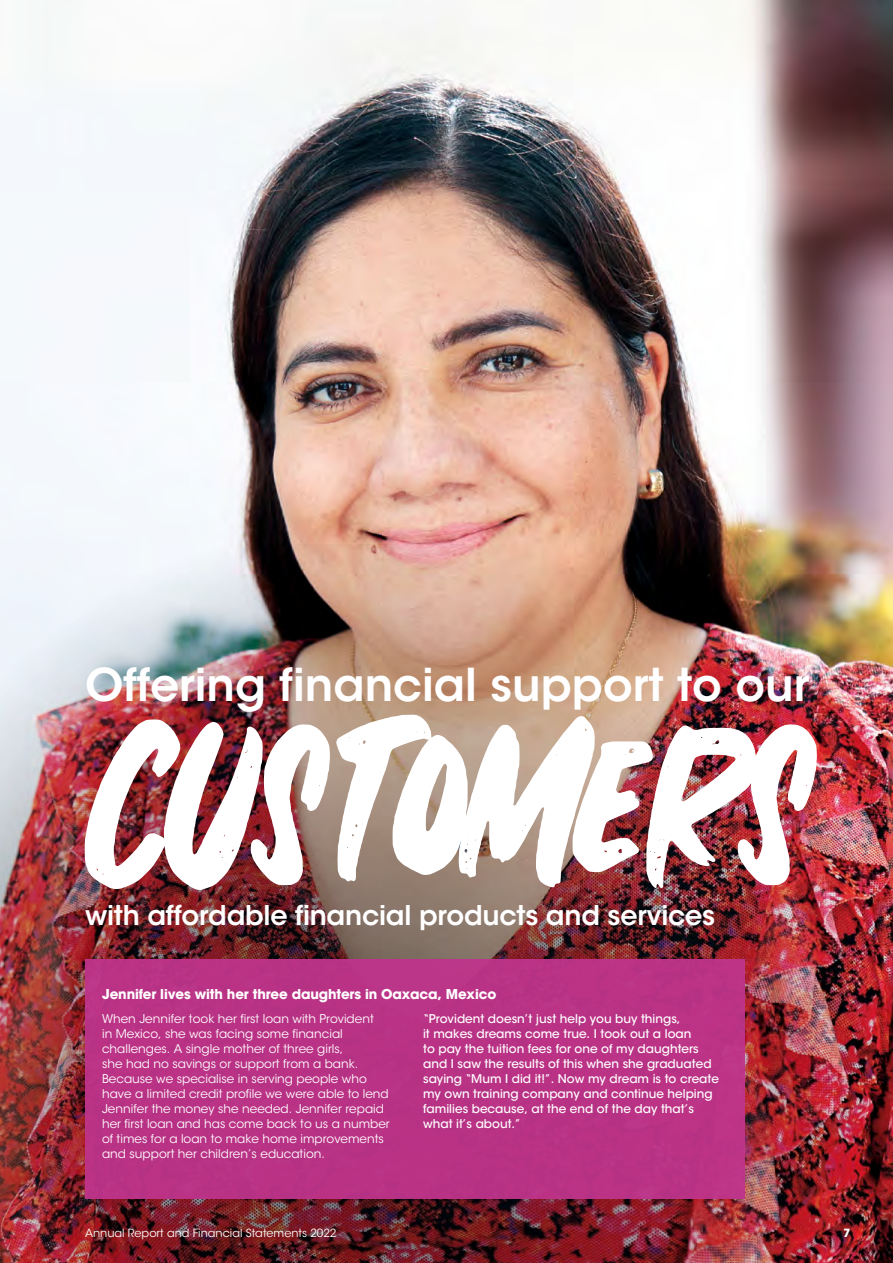
<style>
.page{position:relative;width:893px;height:1263px;background:#fff}
.page>*{position:absolute;margin:0;border:0;box-sizing:border-box;transform-origin:0 0}
.t1{font:225px "JUPITERBRUSH Solid";letter-spacing:-.05em;color:#fff}
.t2{font:600 45px "ITC Avant Garde Std";color:#fff}
.t3{font:600 27px "ITC Avant Garde Std";letter-spacing:-.01em;color:#fff}
.t4{font:700 13.5px "ITC Avant Garde Std";letter-spacing:-.01em;color:#fff}
.t5{font:12px/15px "ITC Avant Garde Std";color:#fff}
.t6{font:500 12px/15px "ITC Avant Garde Std";color:#fff}
.t7{font:11.25px "ITC Avant Garde Std";color:#fff}
.t8{font:700 11.25px "ITC Avant Garde Std";color:#fff}
</style>
<div class="page">
<img style="left:0;top:0;width:893px;height:545px">
<img style="left:0;top:545px;width:893px;height:718px">
<div style="left:85px;top:959px;width:659px;height:240px;background:#bf348b"></div>
<h2 class="t2" style="left:85px;top:656px;width:726px">Offering financial support to our</h2>
<h1 class="t1" style="left:85px;top:695px;width:728px">CUSTOMERS</h1>
<h3 class="t3" style="left:85px;top:898px;width:632px">with affordable financial products and services</h3>
<p class="t4" style="left:102px;top:985px;width:396px">Jennifer lives with her three daughters in Oaxaca, Mexico</p>
<p class="t5" style="left:102px;top:1011px;width:289px">When Jennifer took her first loan with Provident<br>in Mexico, she was facing some financial challenges. A single mother of three girls,<br>she had no savings or support from a bank.<br>Because we specialise in serving people who have a limited credit profile we were able to lend Jennifer the money she needed. Jennifer repaid her first loan and has come back to us a number of times for a loan to make home improvements and support her children’s education.</p>
<p class="t6" style="left:423px;top:1011px;width:298px">“Provident doesn’t just help you buy things,<br>it makes dreams come true. I took out a loan<br>to pay the tuition fees for one of my daughters and I saw the results of this when she graduated saying “Mum I did it!”. Now my dream is to create my own training company and continue helping families because, at the end of the day that’s what it’s about.”</p>
<p class="t7" style="left:85px;top:1226px;width:253px">Annual Report and Financial Statements 2022</p>
<p class="t8" style="left:843px;top:1226px;width:8px">7</p>
</div>
